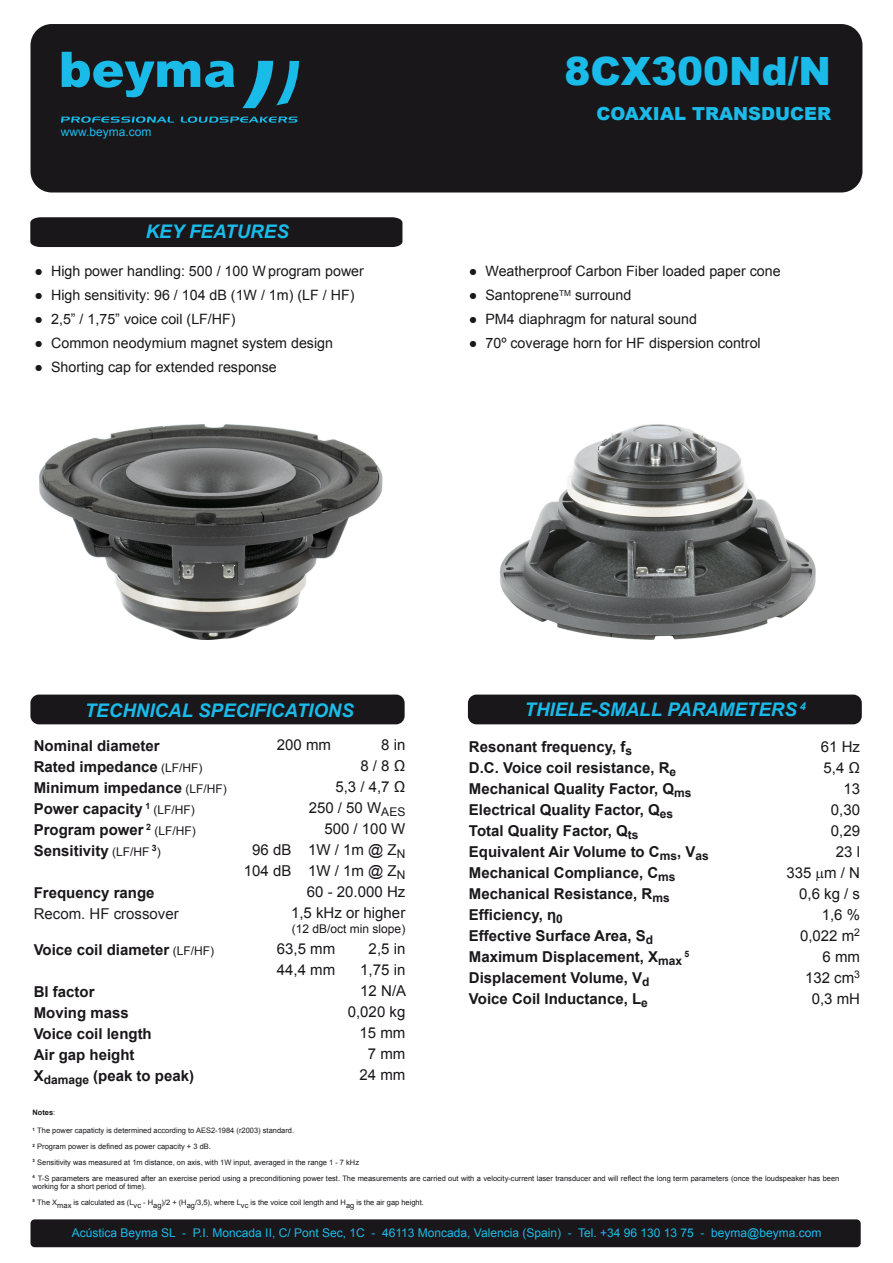
<style>
.page{position:relative;width:893px;height:1263px;background:#fff}
.page>*{position:absolute;margin:0;border:0;box-sizing:border-box;transform-origin:0 0}
.t1{font:900 39px "Arial";color:#1bbbe9}
.t2{font:italic 700 18.75px "Arial";color:#1bbbe9}
.t3{font:900 18px "Arial";color:#1bbbe9}
.t4{font:700 15px/21px "Arial";color:#1a171b}
.t5{font:15px/21px "Arial";color:#1a171b;text-align:right}
.t6{font:15px "Arial";color:#1f1d21}
.t7{font:14.25px "Arial";color:#1a171b}
.t8{font:12px "Arial";color:#1bbbe9}
.t9{font:12px "Arial";color:#1a171b}
.t10{font:700 8.7px "Arial";color:#1a171b}
.t11{font:7.5px/15.8px "Arial";color:#1a171b}
.t12{font:700 7.5px "Arial";color:#1a171b}
.s1{font-weight:400;font-size:12px}
.s2{font-weight:400}
</style>
<div class="page">
<div style="left:31px;top:24px;width:831px;height:168px;background:#1a171b;border-radius:21px"></div>
<svg style="left:61px;top:52px;width:238px;height:71px"></svg>
<div style="left:468px;top:695px;width:394px;height:29px;background:#1a171b;border-radius:9px"></div>
<div style="left:30px;top:695px;width:375px;height:29px;background:#1a171b;border-radius:9px"></div>
<div style="left:30px;top:217px;width:372px;height:30px;background:#1a171b"></div>
<div style="left:30px;top:1219px;width:831px;height:28px;background:#1a171b;border-radius:4px"></div>
<img style="left:500px;top:424px;width:316px;height:216px">
<img style="left:39px;top:424px;width:344px;height:216px">
<p class="t8" style="left:61px;top:124px;width:92px">www.beyma.com</p>
<p class="t2" style="left:146px;top:219px;width:145px">KEY FEATURES</p>
<p class="t7" style="left:35px;top:262px;width:331px">● High power handling: 500 / 100 W program power</p>
<p class="t7" style="left:35px;top:286px;width:321px">● High sensitivity: 96 / 104 dB (1W / 1m) (LF / HF)</p>
<p class="t7" style="left:35px;top:310px;width:203px">● 2,5” / 1,75” voice coil (LF/HF)</p>
<p class="t7" style="left:35px;top:334px;width:300px">● Common neodymium magnet system design</p>
<p class="t7" style="left:35px;top:358px;width:244px">● Shorting cap for extended response</p>
<h1 class="t1" style="left:564px;top:43px;width:268px">8CX300Nd/N</h1>
<p class="t3" style="left:597px;top:101px;width:236px">COAXIAL TRANSDUCER</p>
<p class="t7" style="left:469px;top:262px;width:313px">● Weatherproof Carbon Fiber loaded paper cone</p>
<p class="t7" style="left:469px;top:286px;width:164px">● Santoprene<sup>TM</sup> surround</p>
<p class="t7" style="left:469px;top:310px;width:229px">● PM4 diaphragm for natural sound</p>
<p class="t7" style="left:469px;top:334px;width:293px">● 70º coverage horn for HF dispersion control</p>
<p class="t2" style="left:85px;top:698px;width:271px">TECHNICAL SPECIFICATIONS</p>
<p class="t4" style="left:34px;top:735px;width:195px">Nominal diameter<br>Rated impedance <span class="s1">(LF/HF)<br></span>Minimum impedance <span class="s1">(LF/HF)<br></span>Power capacity <sup>1</sup> <span class="s1">(LF/HF)<br></span>Program power <sup>2</sup> <span class="s1">(LF/HF)<br></span>Sensitivity <span class="s1">(LF/HF</span> <sup>3</sup><span class="s1">)</span></p>
<p class="t4" style="left:34px;top:882px;width:122px">Frequency range</p>
<p class="t6" style="left:34px;top:903px;width:147px">Recom. HF crossover</p>
<p class="t4" style="left:34px;top:939px;width:182px">Voice coil diameter <span class="s1">(LF/HF)</span></p>
<p class="t4" style="left:34px;top:981px;width:162px">Bl factor<br>Moving mass<br>Voice coil length<br>Air gap height<br>X<sub>damage</sub> (peak to peak)</p>
<p class="t5" style="left:244px;top:735px;width:163px">8 in<br>8 / 8 Ω<br>5,3 / 4,7 Ω<br>250 / 50 W<sub>AES<br></sub>500 / 100 W<br>96 dB 1W / 1m @ Z<sub>N<br></sub>104 dB 1W / 1m @ Z<sub>N<br></sub>60 - 20.000 Hz<br>1,5 kHz or higher</p>
<p class="t9" style="left:292px;top:921px;width:115px">(12 dB/oct min slope)</p>
<p class="t5" style="left:277px;top:939px;width:60px">63,5 mm</p>
<p class="t5" style="left:369px;top:939px;width:38px">2,5 in</p>
<p class="t5" style="left:277px;top:960px;width:60px">44,4 mm</p>
<p class="t5" style="left:348px;top:960px;width:60px">1,75 in<br>12 N/A<br>0,020 kg<br>15 mm<br>7 mm<br>24 mm</p>
<p class="t5" style="left:277px;top:735px;width:56px">200 mm</p>
<p class="t2" style="left:525px;top:697px;width:283px">THIELE-SMALL PARAMETERS <sup>4</sup></p>
<p class="t4" style="left:469px;top:737px;width:241px">Resonant frequency, f<sub>s<br></sub>D.C. Voice coil resistance, R<sub>e<br></sub>Mechanical Quality Factor, Q<sub>ms<br></sub>Electrical Quality Factor, Q<sub>es<br></sub>Total Quality Factor, Q<sub>ts<br></sub>Equivalent Air Volume to C<sub>ms</sub>, V<sub>as<br></sub>Mechanical Compliance, C<sub>ms<br></sub>Mechanical Resistance, R<sub>ms<br></sub>Efficiency, η<sub>0<br></sub>Effective Surface Area, S<sub>d<br></sub>Maximum Displacement, X<sub>max</sub></p>
<p class="t10" style="left:685px;top:948px;width:6px">5</p>
<p class="t4" style="left:469px;top:968px;width:182px">Displacement Volume, V<sub>d<br></sub>Voice Coil Inductance, L<sub>e</sub></p>
<p class="t5" style="left:786px;top:736px;width:75px">61 Hz<br>5,4 Ω<br>13<br>0,30<br>0,29<br>23 l<br>335 m / N<br>0,6 kg / s<br>1,6 %<br>0,022 m<sup>2<br></sup>6 mm<br>132 cm<sup>3<br></sup>0,3 mH</p>
<p class="t12" style="left:32px;top:1107px;width:24px">Notes<span class="s2">:</span></p>
<p class="t11" style="left:32px;top:1123px;width:808px"><sup>1</sup> The power capaticty is determined according to AES2-1984 (r2003) standard.<br><sup>2</sup> Program power is defined as power capacity + 3 dB.<br><sup>3</sup> Sensitivity was measured at 1m distance, on axis, with 1W input, averaged in the range 1 - 7 kHz<br><sup>4</sup> T-S parameters are measured after an exercise period using a preconditioning power test. The measurements are carried out with a velocity-current laser transducer and will reflect the long term parameters (once the loudspeaker has been</p>
<p class="t11" style="left:32px;top:1178px;width:393px">working for a short period of time).<br><sup>5</sup> The Xmax is calculated as (Lvc - Hag)/2 + (Hag/3,5), where Lvc is the voice coil length and Hag is the air gap height.</p>
<p class="t8" style="left:72px;top:1225px;width:751px">Acústica Beyma SL - P.I. Moncada II, C/ Pont Sec, 1C - 46113 Moncada, Valencia (Spain) - Tel. +34 96 130 13 75 - beyma@beyma.com</p>
</div>
